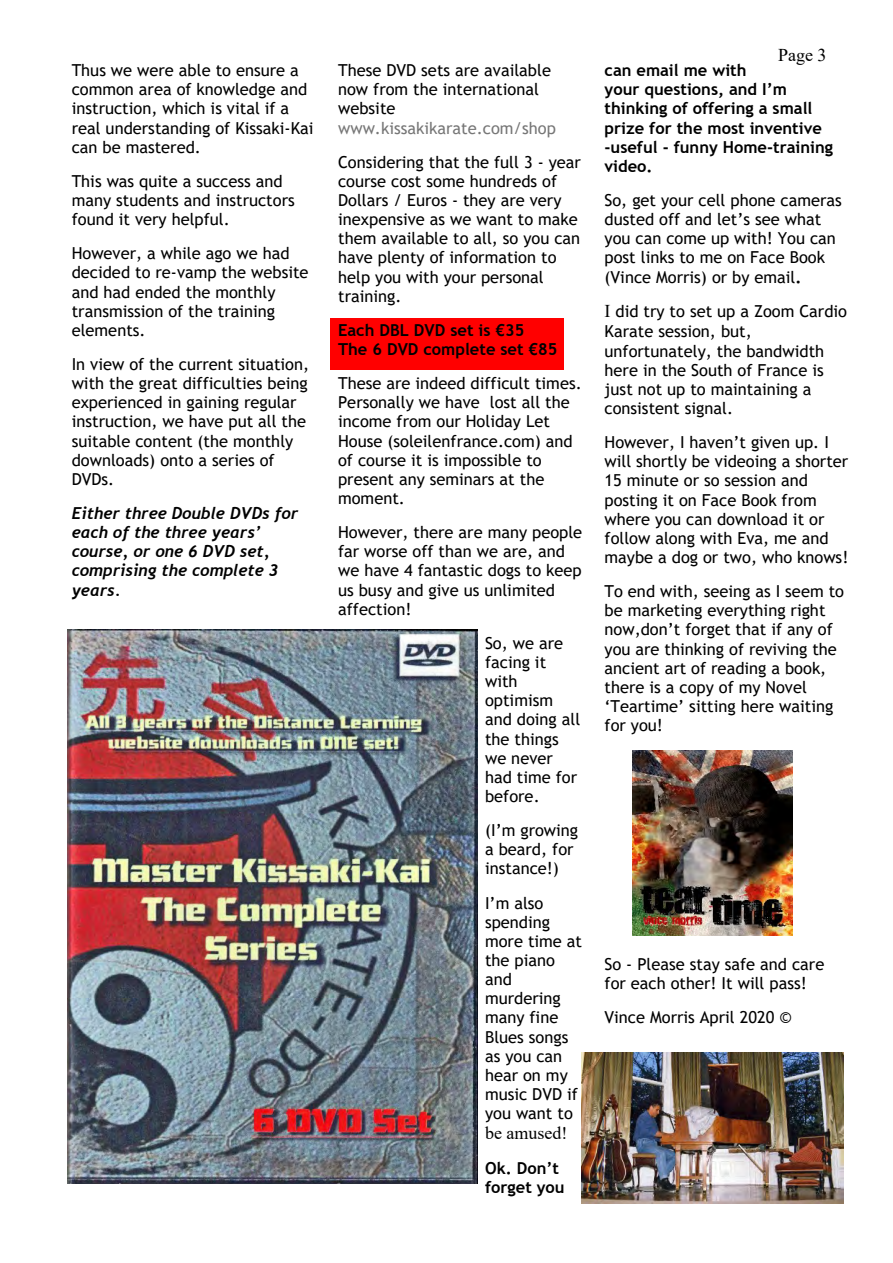
<style>
.page{position:relative;width:893px;height:1263px;background:#fff}
.page>*{position:absolute;margin:0;border:0;box-sizing:border-box;transform-origin:0 0}
.t1{font:18px "Times New Roman";color:#000}
.t2{font:16.5px/19.2px "Trebuchet MS";color:#000}
.t3{font:700 16.5px/19.2px "Trebuchet MS";color:#000}
.t4{font:italic 700 16.5px/19.2px "Trebuchet";color:#000}
.t5{font:16.5px "Trebuchet MS";color:#777}
.s1{font-weight:700}
.s2{font-family:"Times New Roman";font-size:18px}
</style>
<div class="page">
<div style="left:330px;top:318px;width:234px;height:52px;background:#f00"></div>
<img style="left:67px;top:630px;width:411px;height:554px">
<img style="left:582px;top:1053px;width:261px;height:151px">
<img style="left:633px;top:750px;width:159px;height:186px">
<p class="t2" style="left:72px;top:62px;width:243px">Thus we were able to ensure a common area of knowledge and instruction, which is vital if a real understanding of Kissaki-Kai can be mastered.</p>
<p class="t2" style="left:72px;top:173px;width:225px">This was quite a success and many students and instructors found it very helpful.</p>
<p class="t2" style="left:72px;top:245px;width:238px">However, a while ago we had decided to re-vamp the website and had ended the monthly transmission of the training elements.</p>
<p class="t2" style="left:72px;top:356px;width:239px">In view of the current situation, with the great difficulties being experienced in gaining regular instruction, we have put all the suitable content (the monthly downloads) onto a series of<br>DVDs.</p>
<p class="t4" style="left:72px;top:505px;width:228px">Either three Double DVDs for each of the three years’ course, or one 6 DVD set, comprising the complete 3 years.</p>
<p class="t2" style="left:338px;top:62px;width:214px">These DVD sets are available now from the international website</p>
<p class="t5" style="left:338px;top:121px;width:219px">www.kissakikarate.com/shop</p>
<p class="t2" style="left:338px;top:154px;width:244px">Considering that the full 3 - year course cost some hundreds of<br>Dollars / Euros - they are very inexpensive as we want to make them available to all, so you can have plenty of information to help you with your personal training.</p>
<p class="t3" style="left:338px;top:322px;width:221px">Each DBL DVD set is €35<br>The 6 DVD complete set €85</p>
<p class="t2" style="left:338px;top:375px;width:245px">These are indeed difficult times.<br>Personally we have lost all the income from our Holiday Let<br>House (soleilenfrance.com) and of course it is impossible to present any seminars at the moment.</p>
<p class="t2" style="left:338px;top:524px;width:246px">However, there are many people far worse off than we are, and we have 4 fantastic dogs to keep us busy and give us unlimited affection!</p>
<p class="t2" style="left:485px;top:635px;width:97px">So, we are facing it with optimism and doing all the things we never had time for before.</p>
<p class="t2" style="left:485px;top:822px;width:95px">(I’m growing a beard, for instance!)</p>
<p class="t2" style="left:485px;top:894px;width:99px">I’m also spending more time at the piano and murdering many fine<br>Blues songs as you can hear on my music DVD if you want to</p>
<p class="t1" style="left:485px;top:1126px;width:84px">be amused!</p>
<p class="t3" style="left:485px;top:1160px;width:81px">Ok. Don’t forget you</p>
<p class="t1" style="left:778px;top:48px;width:50px">Page 3</p>
<p class="t3" style="left:605px;top:62px;width:230px">can email me with<br>your questions, and I’m thinking of offering a small prize for the most inventive -useful - funny Home-training video.</p>
<p class="t2" style="left:605px;top:192px;width:239px">So, get your cell phone cameras dusted off and let’s see what you can come up with! You can post links to me on Face Book (Vince Morris) or by email<span class="s1">.</span></p>
<p class="t2" style="left:605px;top:303px;width:244px"><span class="s2">I</span> did try to set up a Zoom Cardio<br>Karate session, but, unfortunately, the bandwidth here in the South of France is just not up to maintaining a consistent signal.</p>
<p class="t2" style="left:605px;top:434px;width:245px">However, I haven’t given up. I will shortly be videoing a shorter<br>15 minute or so session and posting it on Face Book from where you can download it or follow along with Eva, me and maybe a dog or two, who knows!</p>
<p class="t2" style="left:605px;top:583px;width:241px">To end with, seeing as I seem to be marketing everything right now,don’t forget that if any of you are thinking of reviving the ancient art of reading a book, there is a copy of my Novel ‘Teartime’ sitting here waiting for you!</p>
<p class="t2" style="left:605px;top:956px;width:221px">So - Please stay safe and care for each other! It will pass!</p>
<p class="t2" style="left:605px;top:1009px;width:188px">Vince Morris April 2020 ©</p>
</div>
